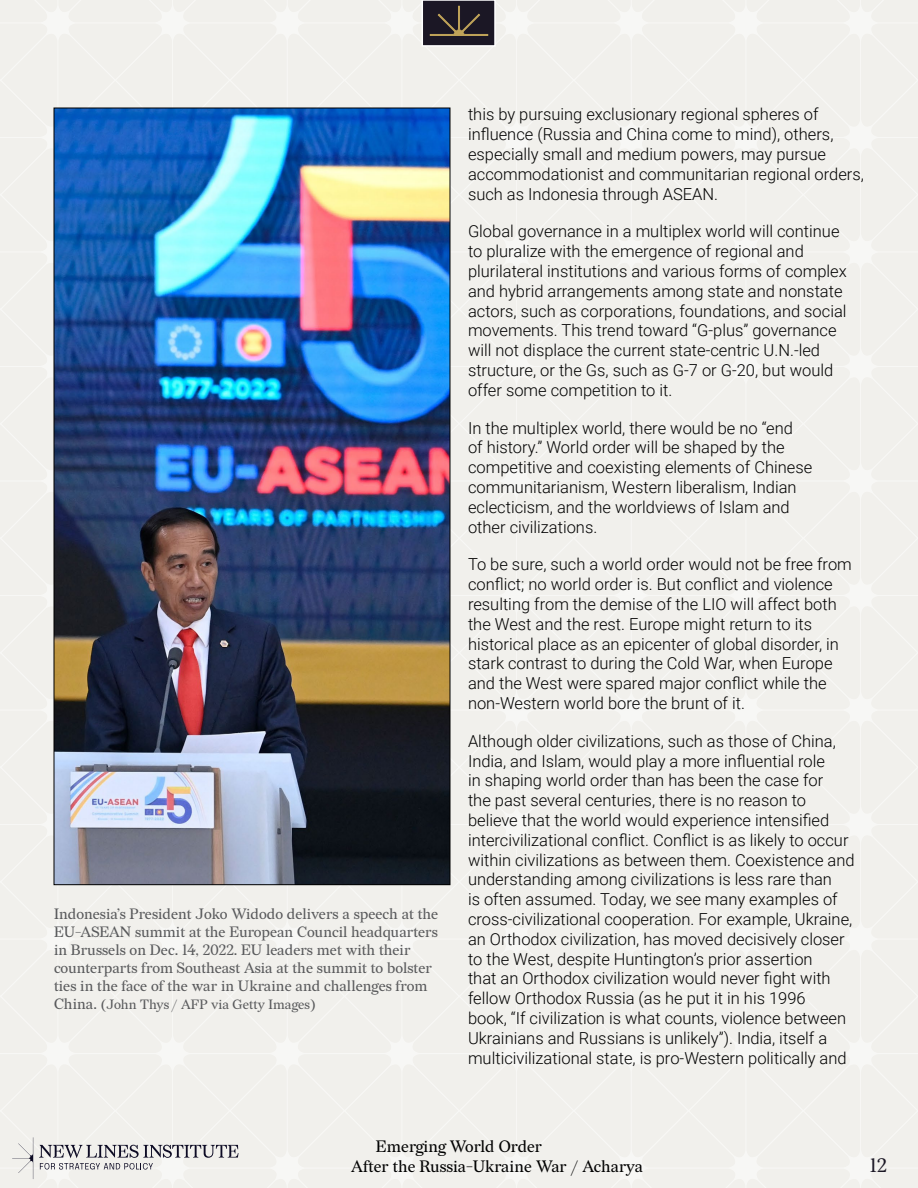
<style>
.page{position:relative;width:918px;height:1188px;background:#f1f0ec}
.page>*{position:absolute;margin:0;border:0;box-sizing:border-box;transform-origin:0 0}
.t1{font:19.5px "Redaction";color:#1b1725}
.t2{font:300 16.5px/19.8px "Roboto";color:#000}
.t3{font:16.5px "Redaction";color:#000}
.t4{font:15px/18px "Redaction";color:#58595b}
.t5{font:13.5px "Redaction";color:#58595b}
.s1{font-size:15px}
</style>
<div class="page">
<img style="left:56px;top:110px;width:392px;height:773px">
<div style="left:422px;top:0;width:73px;height:46px;background:#1b1725"></div>
<div style="left:422px;top:0;width:74px;height:47px;border:2px solid #fff"></div>
<svg style="left:429px;top:5px;width:60px;height:31px"></svg>
<svg style="left:12px;top:1137px;width:21px;height:42px"></svg>
<svg style="left:39px;top:1145px;width:200px;height:25px"></svg>
<p class="t4" style="left:54px;top:904px;width:386px">Indonesia’s President Joko Widodo delivers a speech at the EU-ASEAN summit at the European Council headquarters in Brussels on Dec. 14, 2022. EU leaders met with their counterparts from Southeast Asia at the summit to bolster ties in the face of the war in Ukraine and challenges from</p>
<p class="t5" style="left:54px;top:996px;width:263px"><span class="s1">China.</span> (John Thys / AFP via Getty Images)</p>
<p class="t2" style="left:468px;top:104px;width:397px">this by pursuing exclusionary regional spheres of influence (Russia and China come to mind), others, especially small and medium powers, may pursue accommodationist and communitarian regional orders, such as Indonesia through ASEAN.</p>
<p class="t2" style="left:468px;top:221px;width:380px">Global governance in a multiplex world will continue to pluralize with the emergence of regional and plurilateral institutions and various forms of complex and hybrid arrangements among state and nonstate actors, such as corporations, foundations, and social movements. This trend toward “G-plus” governance will not displace the current state-centric U.N.-led structure, or the Gs, such as G-7 or G-20, but would offer some competition to it.</p>
<p class="t2" style="left:468px;top:417px;width:346px">In the multiplex world, there would be no “end<br>of history.” World order will be shaped by the competitive and coexisting elements of Chinese communitarianism, Western liberalism, Indian eclecticism, and the worldviews of Islam and other civilizations.</p>
<p class="t2" style="left:468px;top:554px;width:385px">To be sure, such a world order would not be free from conflict; no world order is. But conflict and violence resulting from the demise of the LIO will affect both the West and the rest. Europe might return to its historical place as an epicenter of global disorder, in stark contrast to during the Cold War, when Europe and the West were spared major conflict while the non-Western world bore the brunt of it.</p>
<p class="t2" style="left:468px;top:730px;width:388px">Although older civilizations, such as those of China, India, and Islam, would play a more influential role<br>in shaping world order than has been the case for<br>the past several centuries, there is no reason to believe that the world would experience intensified intercivilizational conflict. Conflict is as likely to occur within civilizations as between them. Coexistence and understanding among civilizations is less rare than<br>is often assumed. Today, we see many examples of cross-civilizational cooperation. For example, Ukraine, an Orthodox civilization, has moved decisively closer to the West, despite Huntington’s prior assertion<br>that an Orthodox civilization would never fight with fellow Orthodox Russia (as he put it in his 1996<br>book, “If civilization is what counts, violence between Ukrainians and Russians is unlikely”). India, itself a multicivilizational state, is pro-Western politically and</p>
<p class="t3" style="left:376px;top:1137px;width:168px">Emerging World Order</p>
<p class="t3" style="left:351px;top:1156px;width:293px">After the Russia-Ukraine War / Acharya</p>
<p class="t1" style="left:870px;top:1153px;width:19px">12</p>
</div>
